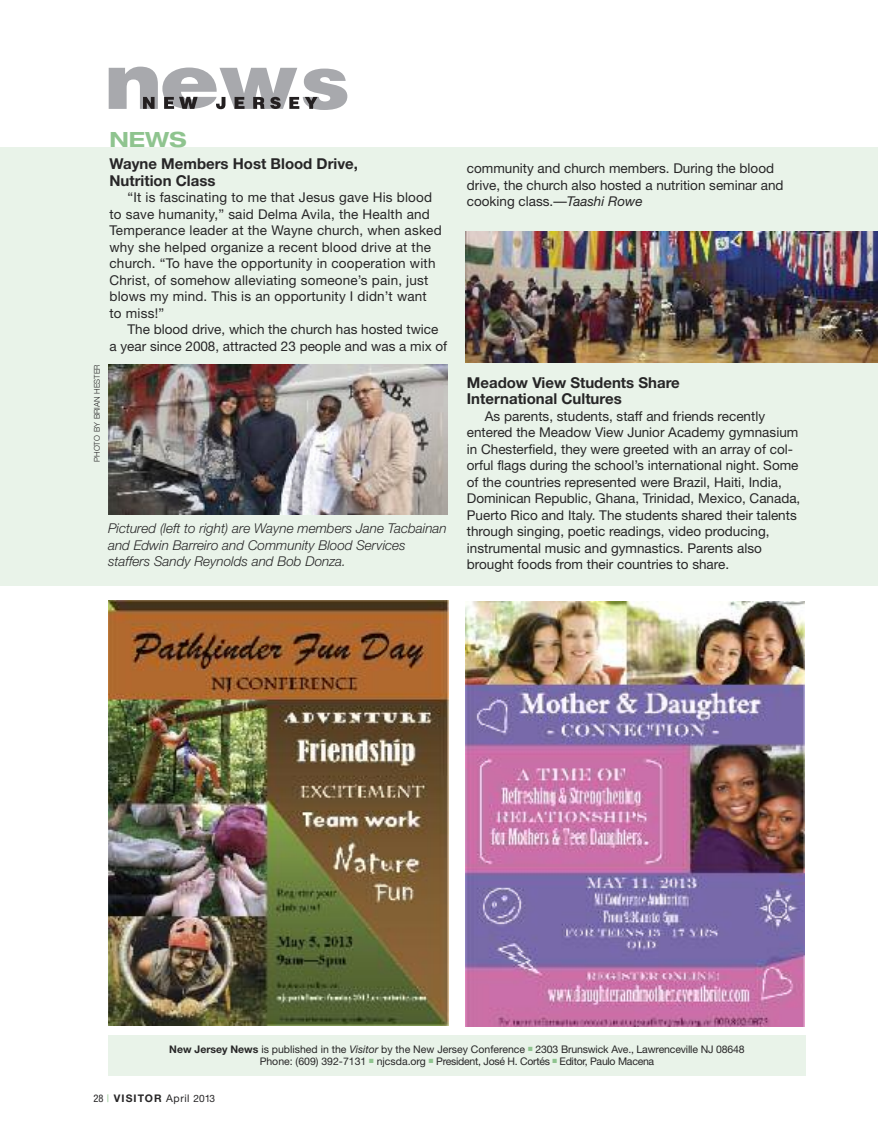
<style>
.page{position:relative;width:878px;height:1148px;background:#fff}
.page>*{position:absolute;margin:0;border:0;box-sizing:border-box;transform-origin:0 0}
.t1{font:700 expanded 21px "Helvetica Neue";color:#8fc48f}
.t2{font:700 15px/16.5px "Helvetica Neue";color:#272627}
.t3{font:13.5px/16.5px "Helvetica Neue";color:#272627}
.t4{font:italic 300 13.5px/16.5px "Helvetica Neue";color:#272627}
.t5{font:10.5px/12px "Helvetica Neue";letter-spacing:-.015em;color:#272627;text-align:center}
.t6{font:700 10.5px "Helvetica Neue";letter-spacing:.1em;color:#272627}
.t7{font:300 7.8px "Helvetica Neue";color:#272627}
.s1{font-style:italic}
.s2{font-weight:700}
.s3{color:#8fc48f}
.s4{font-weight:400;font-stretch:condensed}
.s5{font-weight:400;font-stretch:condensed;color:#8fc48f}
.s6{font-weight:400}
.s7{font-weight:400;font-size:10.2px}
</style>
<div class="page">
<svg style="left:109px;top:67px;width:238px;height:43px"></svg>
<div style="left:108px;top:1035px;width:697px;height:41px;background:#e9f3e9"></div>
<div style="left:0;top:147px;width:877px;height:438px;background:#e9f3e9"></div>
<img style="left:108px;top:364px;width:340px;height:151px">
<img style="left:465px;top:231px;width:413px;height:131px">
<img style="left:108px;top:600px;width:340px;height:425px">
<img style="left:465px;top:601px;width:340px;height:425px">
<p class="t7" style="left:92px;top:462px;width:99px;rotate:-90deg">photo by brian hester</p>
<h1 class="t1" style="left:109px;top:132px;width:78px">NEWS</h1>
<p class="t2" style="left:109px;top:157px;width:250px">Wayne Members Host Blood Drive,<br>Nutrition Class</p>
<p class="t3" style="left:109px;top:190px;width:333px;text-indent:18px">“It is fascinating to me that Jesus gave His blood to save humanity,” said Delma Avila, the Health and Temperance leader at the Wayne church, when asked why she helped organize a recent blood drive at the church. “To have the opportunity in cooperation with Christ, of somehow alleviating someone’s pain, just blows my mind. This is an opportunity I didn’t want to miss!”</p>
<p class="t3" style="left:109px;top:322px;width:339px;text-indent:18px">The blood drive, which the church has hosted twice a year since 2008, attracted 23 people and was a mix of</p>
<p class="t4" style="left:108px;top:521px;width:340px">Pictured (left to right) are Wayne members Jane Tacbainan and Edwin Barreiro and Community Blood Services staffers Sandy Reynolds and Bob Donza.</p>
<p class="t3" style="left:467px;top:161px;width:318px">community and church members. During the blood drive, the church also hosted a nutrition seminar and cooking class.—<span class="s1">Taashi Rowe</span></p>
<p class="t2" style="left:467px;top:375px;width:214px">Meadow View Students Share<br>International Cultures</p>
<p class="t3" style="left:467px;top:409px;width:335px;text-indent:18px">As parents, students, staff and friends recently entered the Meadow View Junior Academy gymnasium in Chesterfield, they were greeted with an array of col&shy;orful flags during the school’s international night. Some of the countries represented were Brazil, Haiti, India, Dominican Republic, Ghana, Trinidad, Mexico, Canada, Puerto Rico and Italy. The students shared their talents through singing, poetic readings, video producing, instrumental music and gymnastics. Parents also brought foods from their countries to share.</p>
<p class="t5" style="left:169px;top:1043px;width:577px"><span class="s2">New Jersey News</span> is published in the <span class="s1">Visitor</span> by the New Jersey Conference <span class="s3">■</span> 2303 Brunswick Ave., Lawrenceville NJ 08648<br>Phone: (609) 392-7131 <span class="s3">■</span> njcsda.org <span class="s3">■</span> President, José H. Cortés <span class="s3">■</span> Editor, Paulo Macena</p>
<p class="t6" style="left:93px;top:1094px;width:123px"><span class="s4">28</span> <span class="s5">|</span> VISITOR <span class="s6">April</span> <span class="s7">2013</span></p>
</div>
